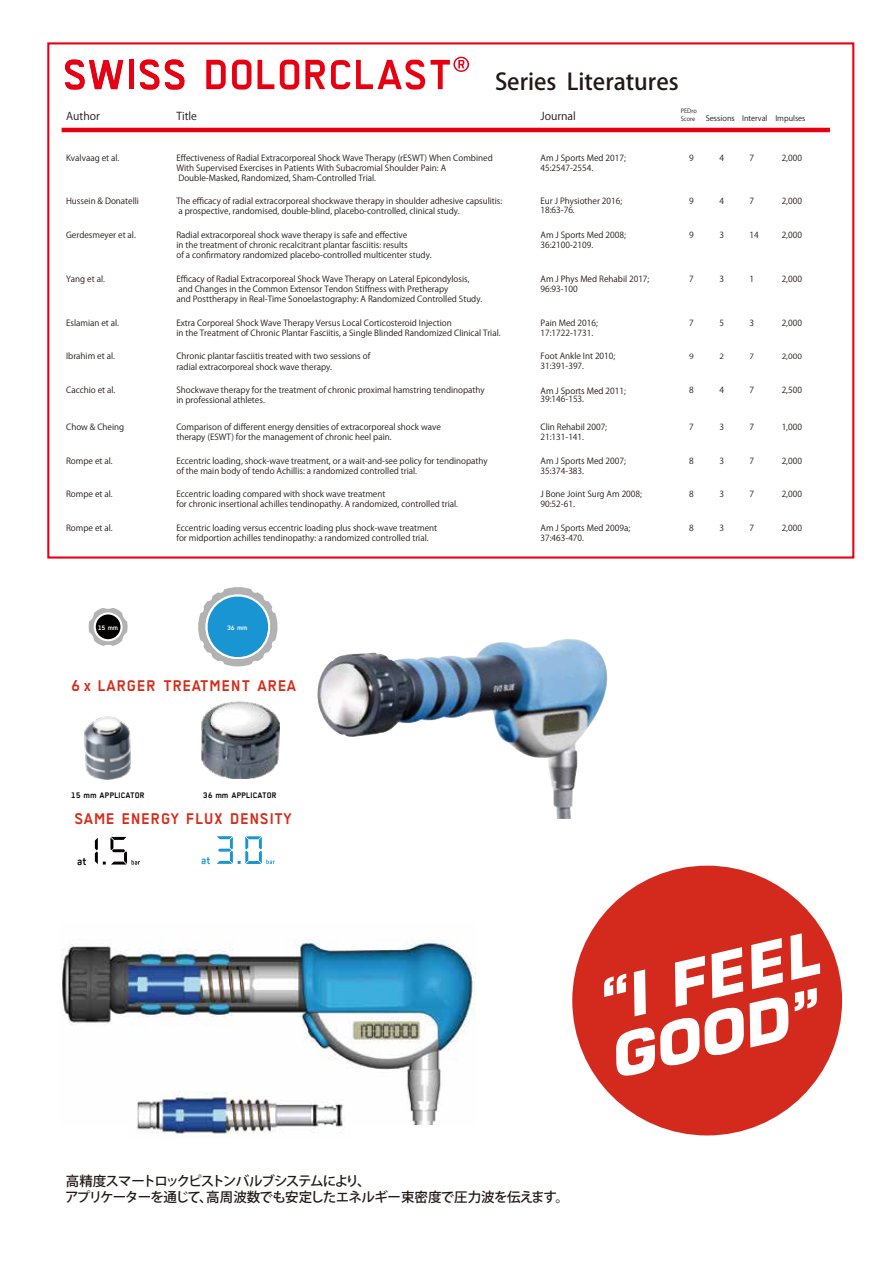
<style>
.page{position:relative;width:893px;height:1263px;background:#fff}
.page>*{position:absolute;margin:0;border:0;box-sizing:border-box;transform-origin:0 0}
.t1{font:500 22.8px "Koz Go Pr 6 N";color:#221815}
.t2{font:700 17.4px "TRANS";letter-spacing:.03em;color:#d62b18}
.t3{font:500 13.5px/16.2px "Koz Go Pr 6 N";letter-spacing:-.06em;color:#221815}
.t4{font:700 11.4px "TRANS";color:#040000}
.t5{font:700 11.4px "TRANS";color:#1995d3}
.t6{font:10.8px "Koz Go Pr 6 N";color:#221815}
.t7{font:700 9px "TRANS";letter-spacing:-.005em;color:#040000}
.t8{font:8.4px/10.1px "Koz Go Pr 6 N";color:#221815}
.t9{font:7.5px "Koz Go Pr 6 N";color:#221815}
.t10{font:7.2px "Koz Go Pr 6 N";color:#221815;scale:1.17 1}
.t11{font:700 7.2px "TRANS";letter-spacing:-.015em;color:#fff}
.t12{font:5.85px/8.4px "Koz Go Pr 6 N";color:#221815}
</style>
<div class="page">
<hr style="left:62px;top:128px;width:768px;height:4px;background:#e60012">
<svg style="left:305px;top:60px;width:20px;height:29px"></svg>
<svg style="left:206px;top:60px;width:20px;height:29px"></svg>
<svg style="left:232px;top:59px;width:19px;height:31px"></svg>
<svg style="left:280px;top:60px;width:19px;height:30px"></svg>
<svg style="left:65px;top:60px;width:58px;height:30px"></svg>
<svg style="left:139px;top:59px;width:46px;height:31px"></svg>
<svg style="left:257px;top:60px;width:17px;height:29px"></svg>
<div style="left:129px;top:60px;width:5px;height:29px;background:#e60012"></div>
<svg style="left:331px;top:56px;width:138px;height:34px"></svg>
<div style="left:572px;top:866px;width:270px;height:269px;background:#d42a1e;border-radius:50%"></div>
<svg style="left:751px;top:938px;width:32px;height:51px"></svg>
<svg style="left:790px;top:933px;width:30px;height:47px"></svg>
<svg style="left:604px;top:947px;width:140px;height:129px"></svg>
<svg style="left:750px;top:997px;width:39px;height:50px"></svg>
<svg style="left:795px;top:988px;width:22px;height:23px"></svg>
<img style="left:62px;top:939px;width:413px;height:185px">
<img style="left:129px;top:1091px;width:222px;height:44px">
<img style="left:317px;top:639px;width:291px;height:180px">
<img style="left:84px;top:716px;width:47px;height:64px">
<img style="left:201px;top:701px;width:79px;height:78px">
<svg style="left:198px;top:587px;width:80px;height:80px"></svg>
<svg style="left:88px;top:608px;width:40px;height:38px"></svg>
<svg style="left:94px;top:612px;width:29px;height:29px"></svg>
<svg style="left:217px;top:836px;width:58px;height:28px"></svg>
<svg style="left:95px;top:837px;width:45px;height:28px"></svg>
<h1 class="t1" style="left:495px;top:68px;width:185px">Series Literatures</h1>
<p class="t6" style="left:66px;top:110px;width:35px">Author</p>
<p class="t6" style="left:176px;top:110px;width:22px">Title</p>
<p class="t6" style="left:541px;top:110px;width:37px">Journal</p>
<p class="t12" style="left:681px;top:107px;width:18px">PEDro<br>Score</p>
<p class="t9" style="left:706px;top:114px;width:101px">Sessions Interval Impulses</p>
<p class="t8" style="left:176px;top:153px;width:318px">Effectiveness of Radial Extracorporeal Shock Wave Therapy (rESWT) When Combined</p>
<p class="t8" style="left:689px;top:153px;width:6px">9</p>
<p class="t8" style="left:719px;top:153px;width:6px">4</p>
<p class="t8" style="left:749px;top:153px;width:6px">7</p>
<p class="t8" style="left:782px;top:153px;width:22px">2,000</p>
<p class="t8" style="left:176px;top:163px;width:271px">With Supervised Exercises in Patients With Subacromial Shoulder Pain: A<br>Double-Masked, Randomized, Sham-Controlled Trial.</p>
<p class="t8" style="left:66px;top:153px;width:55px">Kvalvaag et al.</p>
<p class="t8" style="left:541px;top:153px;width:87px">Am J Sports Med 2017;<br>45:2547-2554.</p>
<p class="t8" style="left:66px;top:196px;width:74px">Hussein &amp; Donatelli</p>
<p class="t8" style="left:176px;top:196px;width:327px">The efficacy of radial extracorporeal shockwave therapy in shoulder adhesive capsulitis: a prospective, randomised, double-blind, placebo-controlled, clinical study.</p>
<p class="t8" style="left:541px;top:197px;width:83px;line-height:8.4px">Eur J Physiother 2016;<br>18:63-76.</p>
<p class="t8" style="left:689px;top:196px;width:6px">9</p>
<p class="t8" style="left:719px;top:196px;width:6px">4</p>
<p class="t8" style="left:749px;top:196px;width:6px">7</p>
<p class="t8" style="left:782px;top:196px;width:22px">2,000</p>
<p class="t8" style="left:66px;top:230px;width:71px">Gerdesmeyer et al.</p>
<p class="t8" style="left:176px;top:230px;width:257px">Radial extracorporeal shock wave therapy is safe and effective<br>in the treatment of chronic recalcitrant plantar fasciitis: results<br>of a confirmatory randomized placebo-controlled multicenter study.</p>
<p class="t8" style="left:541px;top:230px;width:87px">Am J Sports Med 2008;<br>36:2100-2109.</p>
<p class="t8" style="left:689px;top:230px;width:6px">9</p>
<p class="t8" style="left:719px;top:230px;width:6px">3</p>
<p class="t8" style="left:749px;top:230px;width:11px">14</p>
<p class="t8" style="left:782px;top:230px;width:22px">2,000</p>
<p class="t8" style="left:66px;top:274px;width:40px">Yang et al.</p>
<p class="t8" style="left:176px;top:274px;width:307px">Efficacy of Radial Extracorporeal Shock Wave Therapy on Lateral Epicondylosis, and Changes in the Common Extensor Tendon Stiffness with Pretherapy<br>and Posttherapy in Real-Time Sonoelastography: A Randomized Controlled Study.</p>
<p class="t8" style="left:541px;top:274px;width:110px">Am J Phys Med Rehabil 2017;<br>96:93-100</p>
<p class="t8" style="left:689px;top:274px;width:6px">7</p>
<p class="t8" style="left:719px;top:274px;width:6px">3</p>
<p class="t8" style="left:749px;top:274px;width:6px">1</p>
<p class="t8" style="left:782px;top:274px;width:22px">2,000</p>
<p class="t8" style="left:66px;top:318px;width:55px">Eslamian et al.</p>
<p class="t8" style="left:176px;top:318px;width:326px">Extra Corporeal Shock Wave Therapy Versus Local Corticosteroid Injection<br>in the Treatment of Chronic Plantar Fasciitis, a Single Blinded Randomized Clinical Trial.</p>
<p class="t8" style="left:541px;top:318px;width:59px">Pain Med 2016;<br>17:1722-1731.</p>
<p class="t8" style="left:689px;top:318px;width:6px">7</p>
<p class="t8" style="left:719px;top:318px;width:6px">5</p>
<p class="t8" style="left:749px;top:318px;width:6px">3</p>
<p class="t8" style="left:782px;top:318px;width:22px">2,000</p>
<p class="t8" style="left:66px;top:351px;width:50px">Ibrahim et al.</p>
<p class="t8" style="left:176px;top:352px;width:195px">Chronic plantar fasciitis treated with two sessions of radial extracorporeal shock wave therapy.</p>
<p class="t8" style="left:541px;top:351px;width:76px">Foot Ankle Int 2010;<br>31:391-397.</p>
<p class="t10" style="left:689px;top:352px;width:5px">9</p>
<p class="t10" style="left:719px;top:352px;width:5px">2</p>
<p class="t10" style="left:749px;top:352px;width:5px">7</p>
<p class="t10" style="left:782px;top:352px;width:19px">2,000</p>
<p class="t8" style="left:66px;top:385px;width:51px">Cacchio et al.</p>
<p class="t8" style="left:176px;top:385px;width:310px">Shockwave therapy for the treatment of chronic proximal hamstring tendinopathy in professional athletes.</p>
<p class="t8" style="left:541px;top:387px;width:87px;line-height:8.4px">Am J Sports Med 2011;<br>39:146-153.</p>
<p class="t8" style="left:689px;top:385px;width:6px">8</p>
<p class="t8" style="left:719px;top:385px;width:6px">4</p>
<p class="t8" style="left:749px;top:385px;width:6px">7</p>
<p class="t8" style="left:782px;top:385px;width:22px">2,500</p>
<p class="t8" style="left:66px;top:422px;width:60px">Chow &amp; Cheing</p>
<p class="t8" style="left:176px;top:422px;width:266px">Comparison of different energy densities of extracorporeal shock wave therapy (ESWT) for the management of chronic heel pain.</p>
<p class="t8" style="left:541px;top:422px;width:68px">Clin Rehabil 2007;<br>21:131-141.</p>
<p class="t8" style="left:689px;top:422px;width:6px">7</p>
<p class="t8" style="left:719px;top:422px;width:6px">3</p>
<p class="t8" style="left:749px;top:422px;width:6px">7</p>
<p class="t8" style="left:782px;top:422px;width:22px">1,000</p>
<p class="t8" style="left:66px;top:456px;width:48px">Rompe et al.</p>
<p class="t8" style="left:176px;top:456px;width:313px">Eccentric loading, shock-wave treatment, or a wait-and-see policy for tendinopathy of the main body of tendo Achillis: a randomized controlled trial.</p>
<p class="t8" style="left:541px;top:456px;width:87px">Am J Sports Med 2007;<br>35:374-383.</p>
<p class="t8" style="left:689px;top:456px;width:6px">8</p>
<p class="t8" style="left:719px;top:456px;width:6px">3</p>
<p class="t8" style="left:749px;top:456px;width:6px">7</p>
<p class="t8" style="left:782px;top:456px;width:22px">2,000</p>
<p class="t8" style="left:66px;top:489px;width:48px">Rompe et al.</p>
<p class="t8" style="left:176px;top:489px;width:283px">Eccentric loading compared with shock wave treatment<br>for chronic insertional achilles tendinopathy. A randomized, controlled trial.</p>
<p class="t8" style="left:541px;top:489px;width:103px">J Bone Joint Surg Am 2008;<br>90:52-61.</p>
<p class="t8" style="left:689px;top:489px;width:6px">8</p>
<p class="t8" style="left:719px;top:489px;width:6px">3</p>
<p class="t8" style="left:749px;top:489px;width:6px">7</p>
<p class="t8" style="left:782px;top:489px;width:22px">2,000</p>
<p class="t8" style="left:66px;top:523px;width:48px">Rompe et al.</p>
<p class="t8" style="left:176px;top:523px;width:262px">Eccentric loading versus eccentric loading plus shock-wave treatment for midportion achilles tendinopathy: a randomized controlled trial.</p>
<p class="t8" style="left:541px;top:523px;width:91px">Am J Sports Med 2009a;<br>37:463-470.</p>
<p class="t8" style="left:689px;top:523px;width:6px">8</p>
<p class="t8" style="left:719px;top:523px;width:6px">3</p>
<p class="t8" style="left:749px;top:523px;width:6px">7</p>
<p class="t8" style="left:782px;top:523px;width:22px">2,000</p>
<p class="t11" style="left:98px;top:624px;width:22px">15 mm</p>
<p class="t11" style="left:227px;top:624px;width:22px">36 mm</p>
<h2 class="t2" style="left:71px;top:676px;width:228px">6 x LARGER TREATMENT AREA</h2>
<p class="t7" style="left:71px;top:790px;width:76px">15 mm APPLICATOR</p>
<p class="t7" style="left:203px;top:790px;width:76px">36 mm APPLICATOR</p>
<h2 class="t2" style="left:75px;top:809px;width:220px">SAME ENERGY FLUX DENSITY</h2>
<h3 class="t4" style="left:77px;top:855px;width:11px">at</h3>
<h3 class="t5" style="left:202px;top:854px;width:11px">at</h3>
<h3 class="t3" style="left:65px;top:1173px;width:505px">高精度スマートロックピストンバルブシステムにより、<br>アプリケーターを通じて、高周波数でも安定したエネルギー束密度で圧力波を伝えます。</h3>
</div>
